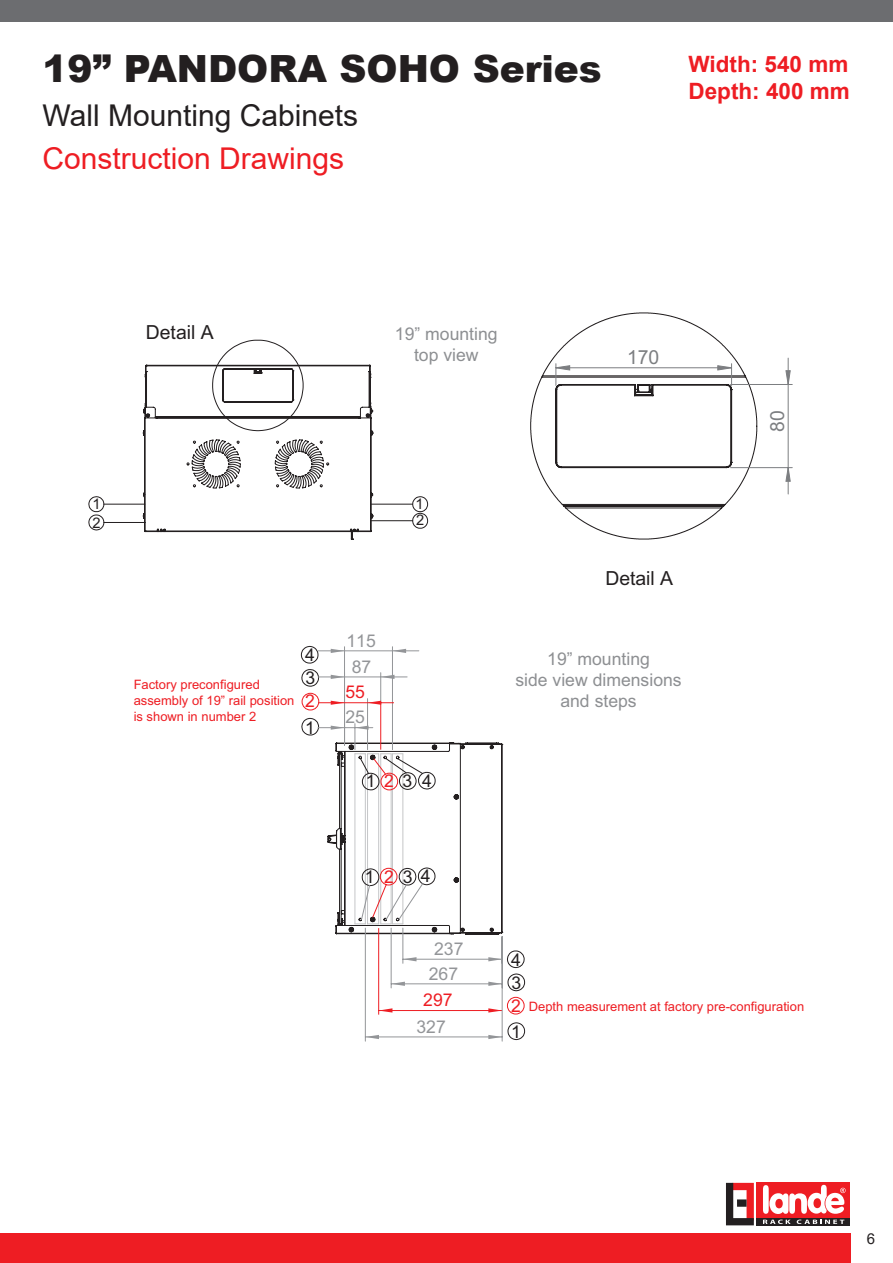
<style>
.page{position:relative;width:893px;height:1263px;background:#fff}
.page>*{position:absolute;margin:0;border:0;box-sizing:border-box;transform-origin:0 0}
.t1{font:900 37.5px "Arial";color:#231f20}
.t2{font:30px "Arial";color:#231f20}
.t3{font:30px "Arial";color:#ee1d23}
.t4{font:700 22.5px/27px "Arial";color:#ee1d23}
.t5{font:19.35px "Arial";color:#231f20}
.t6{font:19.35px "Arial";color:#7c7e81}
.t7{font:17.55px/21.1px "Arial";color:#8d8f92;text-align:center}
.t8{font:17.55px/26px "Arial";color:#939598;text-align:center}
.t9{font:17.55px "Arial";letter-spacing:.49em;color:#231f20}
.t10{font:17.55px "Arial";color:#ee1d23}
.t11{font:15px "Arial";color:#231f20}
.t12{font:14.7px/18.3px "Arial";color:#231f20}
.t13{font:12.9px/15.6px "Arial";color:#ee1d23}
.s1{color:#ee1d23}
</style>
<div class="page">
<div style="left:0;top:0;width:893px;height:21px;background:#6c6d70"></div>
<div style="left:0;top:1233px;width:850px;height:30px;background:#ee1d23"></div>
<div style="left:757px;top:1217px;width:93px;height:8px;background:#231f20"></div>
<div style="left:757px;top:1183px;width:93px;height:35px;background:#ee1d23"></div>
<svg style="left:726px;top:1183px;width:28px;height:42px"></svg>
<div style="left:737px;top:1199px;width:10px;height:8px;background:#231f20"></div>
<svg style="left:763px;top:1185px;width:83px;height:39px"></svg>
<svg style="left:144px;top:313px;width:591px;height:227px"></svg>
<svg style="left:89px;top:340px;width:339px;height:190px"></svg>
<hr style="left:104px;top:504px;width:41px;height:1px;background:#231f20">
<hr style="left:371px;top:504px;width:42px;height:1px;background:#231f20">
<hr style="left:371px;top:520px;width:42px;height:1px;background:#231f20">
<hr style="left:104px;top:522px;width:41px;height:1px;background:#231f20">
<hr style="left:730px;top:384px;width:62px;height:1px;background:#7c7e81">
<hr style="left:730px;top:467px;width:62px;height:1px;background:#7c7e81">
<svg style="left:555px;top:358px;width:236px;height:136px"></svg>
<svg style="left:301px;top:646px;width:224px;height:394px"></svg>
<svg style="left:318px;top:646px;width:184px;height:395px"></svg>
<hr style="left:344px;top:673px;width:1px;height:72px;background:#939598">
<svg style="left:365px;top:1035px;width:137px;height:4px"></svg>
<svg style="left:327px;top:742px;width:197px;height:272px"></svg>
<div style="left:302px;top:693px;width:17px;height:17px;border:1px solid #ee1d23;border-radius:50%"></div>
<hr style="left:380px;top:702px;width:1px;height:48px;background:#ee1d23">
<svg style="left:318px;top:649px;width:89px;height:81px"></svg>
<h1 class="t1" style="left:43px;top:42px;width:561px">19” PANDORA SOHO Series</h1>
<h2 class="t2" style="left:43px;top:94px;width:317px">Wall Mounting Cabinets</h2>
<h2 class="t3" style="left:43px;top:138px;width:303px">Construction Drawings</h2>
<h3 class="t4" style="left:688px;top:51px;width:163px">Width: 540 mm<br>Depth: 400 mm</h3>
<h3 class="t5" style="left:146px;top:319px;width:69px">Detail A</h3>
<h3 class="t7" style="left:395px;top:323px;width:104px">19” mounting top view</h3>
<p class="t12" style="left:93px;top:495px;width:10px">1<br>2</p>
<p class="t12" style="left:415px;top:495px;width:10px">1</p>
<p class="t12" style="left:416px;top:511px;width:10px">2</p>
<h3 class="t6" style="left:627px;top:343px;width:34px">170</h3>
<h3 class="t5" style="left:605px;top:565px;width:69px">Detail A</h3>
<h3 class="t6" style="left:764px;top:432px;width:23px;rotate:-90deg">80</h3>
<p class="t13" style="left:134px;top:677px;width:162px">Factory preconfigured assembly of 19” rail position is shown in number 2</p>
<h3 class="t9" style="left:305px;top:643px;width:11px">4</h3>
<h3 class="t9" style="left:306px;top:666px;width:11px">3</h3>
<h3 class="t10" style="left:305px;top:689px;width:11px">2</h3>
<h3 class="t9" style="left:305px;top:715px;width:11px">1</h3>
<h3 class="t8" style="left:346px;top:627px;width:31px">115<br>87</h3>
<h3 class="t10" style="left:345px;top:680px;width:21px">55</h3>
<h3 class="t8" style="left:345px;top:704px;width:21px">25</h3>
<h3 class="t9" style="left:366px;top:769px;width:68px">1<span class="s1">2</span>34</h3>
<h3 class="t9" style="left:365px;top:865px;width:67px">1<span class="s1">2</span>34</h3>
<h3 class="t8" style="left:434px;top:936px;width:31px">237</h3>
<h3 class="t8" style="left:429px;top:960px;width:31px">267</h3>
<h3 class="t10" style="left:423px;top:988px;width:31px">297</h3>
<h3 class="t8" style="left:416px;top:1013px;width:31px">327</h3>
<h3 class="t7" style="left:515px;top:648px;width:168px">19” mounting<br>side view dimensions and steps</h3>
<h3 class="t9" style="left:511px;top:947px;width:11px">4</h3>
<h3 class="t9" style="left:512px;top:971px;width:11px">3</h3>
<h3 class="t10" style="left:511px;top:993px;width:11px">2</h3>
<h3 class="t9" style="left:511px;top:1020px;width:11px">1</h3>
<p class="t13" style="left:529px;top:998px;width:277px">Depth measurement at factory pre-configuration</p>
<p class="t11" style="left:867px;top:1228px;width:10px">6</p>
</div>
